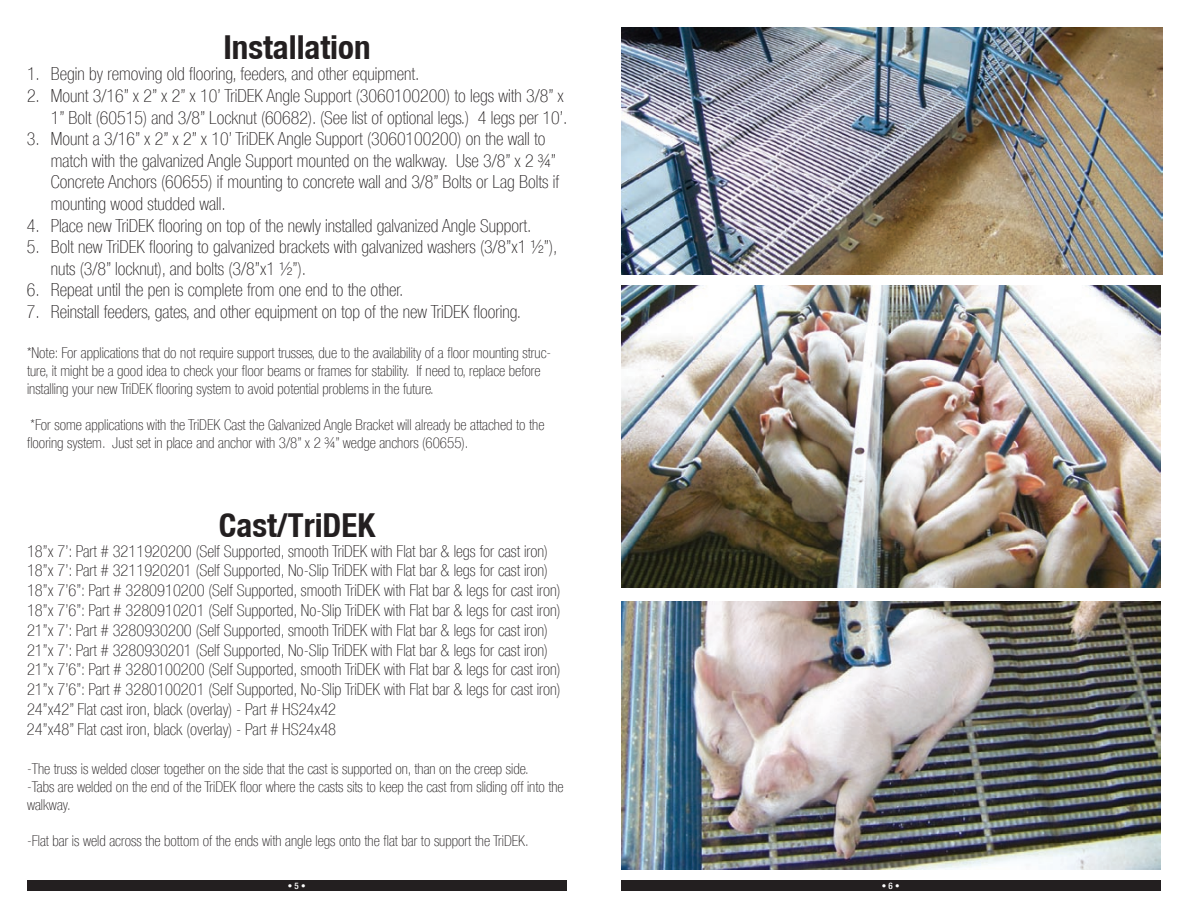
<style>
.page{position:relative;width:1188px;height:918px;background:#fff}
.page>*{position:absolute;margin:0;border:0;box-sizing:border-box;transform-origin:0 0}
.t1{font:33px "Helvetica Neue Bold Cond";color:#231f20}
.t2{font:100 condensed 18px/21.6px "Helvetica Neue LT Com";color:#231f20}
.t3{font:100 condensed 16.5px/19.8px "Helvetica Neue LT Com";color:#231f20}
.t4{font:100 condensed 15px/18px "Helvetica Neue LT Com";color:#231f20}
.t5{font:500 condensed 9px "Helvetica Neue LT Com";color:#fff}
</style>
<div class="page">
<div style="left:27px;top:881px;width:540px;height:10px;background:#231f20"></div>
<div style="left:621px;top:881px;width:540px;height:10px;background:#231f20"></div>
<img style="left:621px;top:27px;width:541px;height:247px">
<img style="left:622px;top:285px;width:539px;height:302px">
<img style="left:621px;top:601px;width:539px;height:269px">
<h1 class="t1" style="left:223px;top:27px;width:149px">Installation</h1>
<p class="t2" style="left:27px;top:63px;width:394px">1. Begin by removing old flooring, feeders, and other equipment.</p>
<p class="t2" style="left:27px;top:85px;width:542px;text-align:right">2. Mount 3/16” x 2” x 2” x 10’ TriDEK Angle Support (3060100200) to legs with 3/8” x<br>1” Bolt (60515) and 3/8” Locknut (60682). (See list of optional legs.) 4 legs per 10’.</p>
<p class="t2" style="left:51px;top:128px;width:510px;text-indent:-24px">3. Mount a 3/16” x 2” x 2” x 10’ TriDEK Angle Support (3060100200) on the wall to match with the galvanized Angle Support mounted on the walkway. Use 3/8” x 2 ¾” Concrete Anchors (60655) if mounting to concrete wall and 3/8” Bolts or Lag Bolts if mounting wood studded wall.</p>
<p class="t2" style="left:27px;top:214px;width:506px">4. Place new TriDEK flooring on top of the newly installed galvanized Angle Support.</p>
<p class="t2" style="left:51px;top:236px;width:508px;text-indent:-24px">5. Bolt new TriDEK flooring to galvanized brackets with galvanized washers (3/8”x1 ½”), nuts (3/8” locknut), and bolts (3/8”x1 ½”).</p>
<p class="t2" style="left:27px;top:279px;width:378px">6. Repeat until the pen is complete from one end to the other.</p>
<p class="t2" style="left:27px;top:301px;width:496px">7. Reinstall feeders, gates, and other equipment on top of the new TriDEK flooring.</p>
<p class="t4" style="left:27px;top:343px;width:526px">*Note: For applications that do not require support trusses, due to the availability of a floor mounting struc&shy;ture, it might be a good idea to check your floor beams or frames for stability. If need to, replace before installing your new TriDEK flooring system to avoid potential problems in the future.</p>
<p class="t4" style="left:27px;top:415px;width:519px">*For some applications with the TriDEK Cast the Galvanized Angle Bracket will already be attached to the flooring system. Just set in place and anchor with 3/8” x 2 ¾” wedge anchors (60655).</p>
<h1 class="t1" style="left:219px;top:505px;width:158px">Cast/TriDEK</h1>
<p class="t3" style="left:27px;top:541px;width:535px">18”x 7’: Part # 3211920200 (Self Supported, smooth TriDEK with Flat bar &amp; legs for cast iron)<br>18”x 7’: Part # 3211920201 (Self Supported, No-Slip TriDEK with Flat bar &amp; legs for cast iron)<br>18”x 7’6”: Part # 3280910200 (Self Supported, smooth TriDEK with Flat bar &amp; legs for cast iron)<br>18”x 7’6”: Part # 3280910201 (Self Supported, No-Slip TriDEK with Flat bar &amp; legs for cast iron)<br>21”x 7’: Part # 3280930200 (Self Supported, smooth TriDEK with Flat bar &amp; legs for cast iron)<br>21”x 7’: Part # 3280930201 (Self Supported, No-Slip TriDEK with Flat bar &amp; legs for cast iron)<br>21”x 7’6”: Part # 3280100200 (Self Supported, smooth TriDEK with Flat bar &amp; legs for cast iron)<br>21”x 7’6”: Part # 3280100201 (Self Supported, No-Slip TriDEK with Flat bar &amp; legs for cast iron)<br>24”x42” Flat cast iron, black (overlay) - Part # HS24x42<br>24”x48” Flat cast iron, black (overlay) - Part # HS24x48</p>
<p class="t4" style="left:27px;top:760px;width:538px">-The truss is welded closer together on the side that the cast is supported on, than on the creep side.<br>-Tabs are welded on the end of the TriDEK floor where the casts sits to keep the cast from sliding off into the walkway.</p>
<p class="t4" style="left:27px;top:832px;width:503px">-Flat bar is weld across the bottom of the ends with angle legs onto the flat bar to support the TriDEK.</p>
<p class="t5" style="left:288px;top:880px;width:19px">• 5 •</p>
<p class="t5" style="left:882px;top:880px;width:19px">• 6 •</p>
</div>
